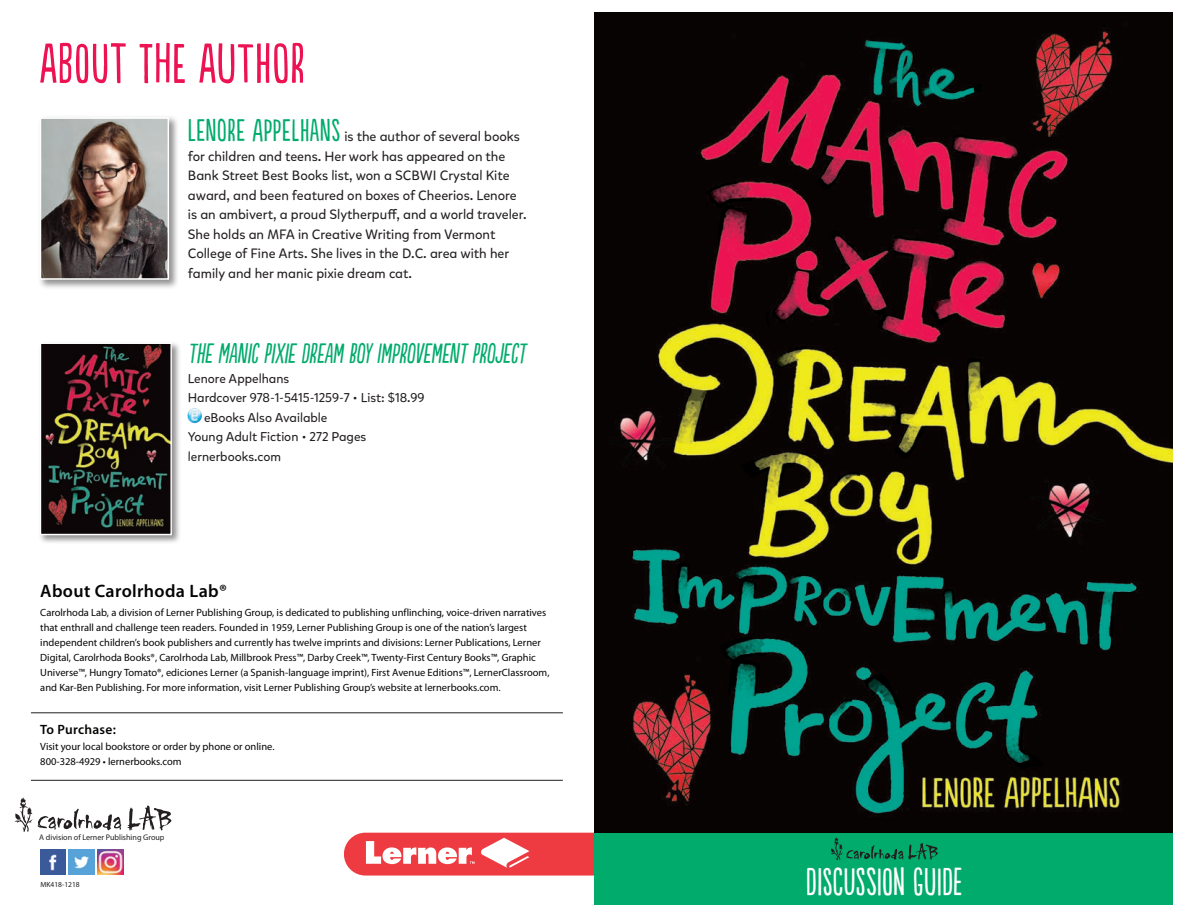
<style>
.page{position:relative;width:1188px;height:918px;background:#fff}
.page>*{position:absolute;margin:0;border:0;box-sizing:border-box;transform-origin:0 0}
.List_Paragraph{font:52.5px "Populaire";letter-spacing:.025em;color:#ed1353}
.t1{font:36.6px "Populaire";letter-spacing:.01em;color:#fff}
.book_specs{font:26.4px "Populaire";color:#00ab6b}
.Imprint_subhead{font:600 18px "Myriad Pro";letter-spacing:.02em;color:#040503}
.book_specs-2{font:13.5px/19.5px "Mikadoa";color:#231f20}
.Imprint_subhead-2{font:600 13.5px "Myriad Pro";letter-spacing:.02em;color:#040503}
.book_specs-3{font:12.75px "Mikadoa";color:#231f20}
.text{font:10.5px/15px "Myriad Pro";color:#040503}
.text-2{font:8.1px "Myriad Pro";color:#231f20}
.t2{font:7.5px "Myriad Pro";color:#231f20}
.s1{font-family:"Populaire";font-size:29.4px;color:#00ab6b}
.s2{font-size:13.2px}
</style>
<div class="page">
<img style="left:594px;top:13px;width:579px;height:820px">
<div style="left:594px;top:833px;width:579px;height:72px;background:#00ab6b"></div>
<div style="left:38px;top:341px;width:143px;height:203px;background:#231f20;opacity:.5"></div>
<img style="left:42px;top:345px;width:128px;height:188px">
<div style="left:40px;top:343px;width:132px;height:192px;border:1px solid #fff"></div>
<div style="left:37px;top:115px;width:142px;height:174px;background:#231f20;opacity:.5"></div>
<img style="left:43px;top:120px;width:123px;height:157px">
<div style="left:40px;top:117px;width:129px;height:163px;border:2px solid #fff"></div>
<svg style="left:344px;top:833px;width:250px;height:43px"></svg>
<svg style="left:128px;top:806px;width:43px;height:25px"></svg>
<svg style="left:38px;top:809px;width:83px;height:21px"></svg>
<svg style="left:15px;top:797px;width:17px;height:35px"></svg>
<img style="left:40px;top:849px;width:26px;height:25px">
<img style="left:69px;top:849px;width:25px;height:25px">
<img style="left:98px;top:849px;width:25px;height:25px">
<svg style="left:831px;top:837px;width:107px;height:22px"></svg>
<img style="left:188px;top:408px;width:14px;height:16px">
<hr style="left:31px;top:713px;width:532px;height:1px;background:#231f20">
<hr style="left:31px;top:780px;width:532px;height:1px;background:#231f20">
<p class="List_Paragraph" style="left:40px;top:35px;width:267px">ABOUT THE AUTHOR</p>
<p class="book_specs-2" style="left:188px;top:127px;width:340px"><span class="s1">LENORE APPELHANS</span> is the author of several books for children and teens. Her work has appeared on the Bank Street Best Books list, won a SCBWI Crystal Kite award, and been featured on boxes of Cheerios. Lenore is an ambivert, a proud Slytherpuff, and a world traveler.<br>She holds an MFA in Creative Writing from Vermont College of Fine Arts. She lives in the D.C. area with her family and her manic pixie dream cat.</p>
<p class="book_specs" style="left:188px;top:339px;width:344px">THEMANICPIXIEDREAM BOYIMPROVEMENTPROJECT</p>
<p class="book_specs-3" style="left:188px;top:371px;width:103px">Lenore Appelhans</p>
<p class="book_specs-3" style="left:188px;top:390px;width:238px">Hardcover 978-1-5415-1259-7 <span class="s2">•</span> List: $18.99</p>
<p class="book_specs-3" style="left:204px;top:410px;width:125px">eBooks Also Available</p>
<p class="book_specs-3" style="left:188px;top:429px;width:180px">Young Adult Fiction <span class="s2">•</span> 272 Pages</p>
<p class="book_specs-3" style="left:188px;top:449px;width:95px">lernerbooks.com</p>
<p class="Imprint_subhead" style="left:40px;top:579px;width:188px">About Carolrhoda Lab®</p>
<p class="text" style="left:40px;top:605px;width:511px">Carolrhoda Lab, a division of Lerner Publishing Group, is dedicated to publishing unflinching, voice-driven narratives that enthrall and challenge teen readers. Founded in 1959, Lerner Publishing Group is one of the nation’s largest independent children’s book publishers and currently has twelve imprints and divisions: Lerner Publications, Lerner Digital, Carolrhoda Books®, Carolrhoda Lab, Millbrook Press™, Darby Creek™, Twenty-First Century Books™, Graphic Universe™, Hungry Tomato®, ediciones Lerner (a Spanish-language imprint), First Avenue Editions™, LernerClassroom, and Kar-Ben Publishing. For more information, visit Lerner Publishing Group’s website at lernerbooks.com.</p>
<p class="Imprint_subhead-2" style="left:40px;top:721px;width:77px">To Purchase:</p>
<p class="text" style="left:40px;top:739px;width:236px">Visit your local bookstore or order by phone or online.<br>800-328-4929 • lernerbooks.com</p>
<p class="text-2" style="left:39px;top:832px;width:127px">A division of Lerner Publishing Group</p>
<p class="t2" style="left:40px;top:880px;width:41px">MK418-1218</p>
<p class="t1" style="left:806px;top:861px;width:158px">DISCUSSION GUIDE</p>
</div>
